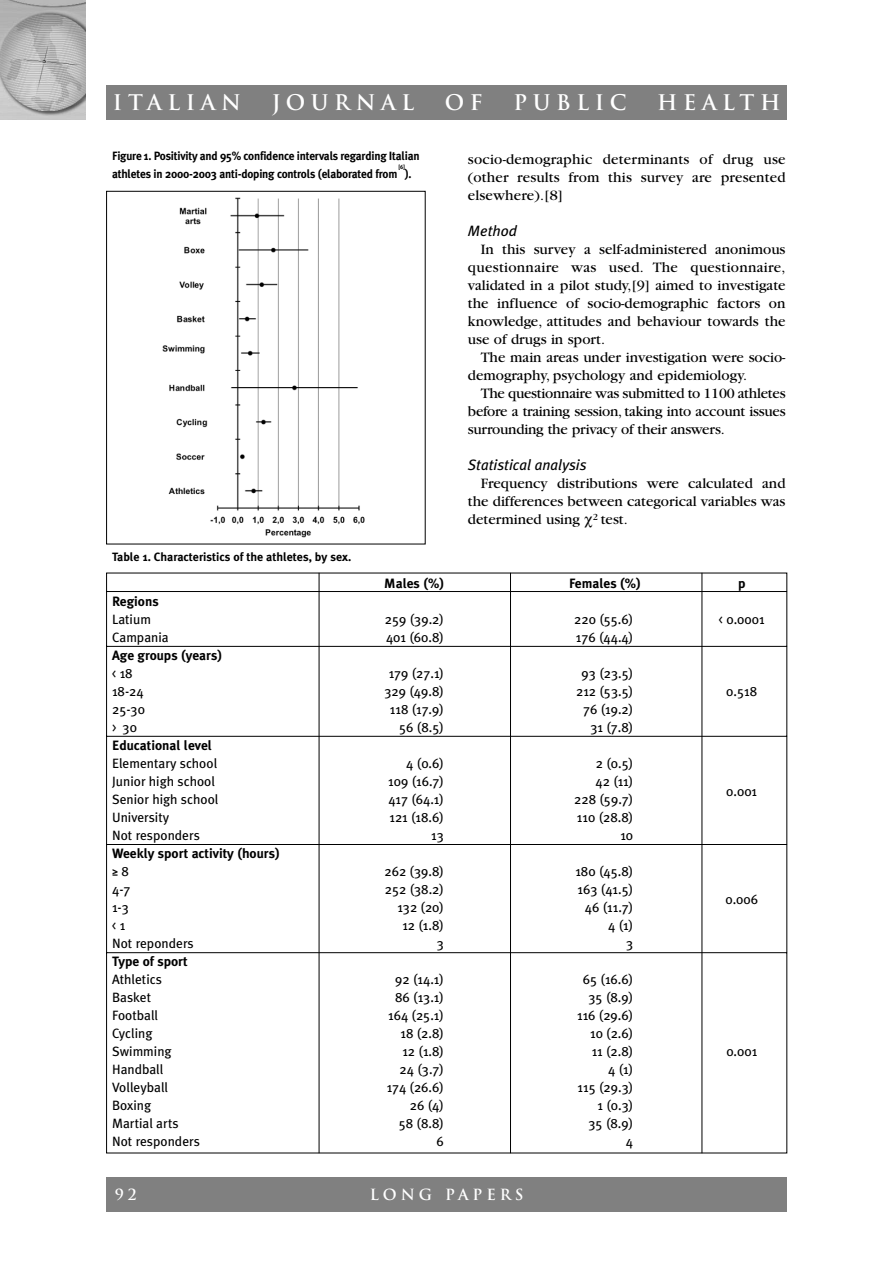
<style>
.page{position:relative;width:893px;height:1263px;background:#fff}
.page>*{position:absolute;margin:0;border:0;box-sizing:border-box;transform-origin:0 0}
.t1{font:700 21px "Trajan";letter-spacing:.265em;color:#fff}
.t2{font:15px/18px "Garamond";color:#000;text-align:justify}
.t3{font:italic 15px "Meta Plus";color:#000}
.t4{font:700 15px "Trajan";letter-spacing:.265em;color:#fff}
.t5{font:13.5px "Meta Plus";color:#000}
.t6{font:700 13.5px/18px "Meta Plus";color:#000}
.t7{font:13.5px "Meta";color:#000}
.t8{font:700 12px/18px "Meta Plus";letter-spacing:-.015em;color:#000;scale:.95 1}
.t9{font:700 12px "Meta Plus";letter-spacing:-.015em;color:#000}
.t10{font:700 6px "Meta Plus";color:#000;scale:.95 1}
.s1{font-family:"Meta"}
.s2{font-family:"Meta";font-weight:400}
.s3{font-weight:400}
.s4{font-family:"Meta Plus"}
</style>
<div class="page">
<div style="left:106px;top:85px;width:681px;height:34px;background:#808080"></div>
<img style="left:0;top:0;width:85px;height:119px">
<div style="left:106px;top:1178px;width:681px;height:34px;background:#808080"></div>
<svg style="left:106px;top:573px;width:681px;height:580px"></svg>
<hr style="left:319px;top:573px;width:1px;height:580px;background:#000">
<hr style="left:510px;top:573px;width:1px;height:580px;background:#000">
<hr style="left:701px;top:573px;width:1px;height:580px;background:#000">
<img style="left:162px;top:197px;width:203px;height:341px">
<div style="left:106px;top:191px;width:319px;height:353px;border:1px solid #000"></div>
<h1 class="t1" style="left:113px;top:90px;width:130px">ITALIAN</h1>
<h1 class="t1" style="left:272px;top:90px;width:144px">JOURNAL</h1>
<h1 class="t1" style="left:445px;top:90px;width:39px">O F</h1>
<h1 class="t1" style="left:513px;top:90px;width:115px">PUBLIC</h1>
<h1 class="t1" style="left:657px;top:90px;width:125px">HEALTH</h1>
<p class="t8" style="left:112px;top:147px;width:325px">Figure 1. Positivity and 95% confidence intervals regarding Italian athletes in 2000-2003 anti-doping controls (elaborated from</p>
<p class="t10" style="left:398px;top:165px;width:8px">[6]</p>
<p class="t8" style="left:405px;top:165px;width:9px">).</p>
<p class="t9" style="left:112px;top:552px;width:241px">Table 1. Characteristics of the athletes, by sex.</p>
<p class="t2" style="left:468px;top:151px;width:319px">socio-demographic determinants of drug use (other results from this survey are presented elsewhere).[8]</p>
<p class="t3" style="left:468px;top:224px;width:51px">Method</p>
<p class="t2" style="left:468px;top:241px;width:319px;text-indent:13px">In this survey a self-administered anonimous questionnaire was used. The questionnaire, validated in a pilot study,[9] aimed to investigate the influence of socio-demographic factors on knowledge, attitudes and behaviour towards the use of drugs in sport.</p>
<p class="t2" style="left:468px;top:349px;width:319px;text-indent:13px">The main areas under investigation were socio&shy;demography, psychology and epidemiology.</p>
<p class="t2" style="left:468px;top:385px;width:319px;text-indent:13px">The questionnaire was submitted to 1100 athletes before a training session, taking into account issues surrounding the privacy of their answers.</p>
<p class="t3" style="left:468px;top:458px;width:120px">Statistical analysis</p>
<p class="t2" style="left:468px;top:475px;width:319px;text-indent:13px">Frequency distributions were calculated and the differences between categorical variables was determined using <sup>2</sup> test.</p>
<p class="t6" style="left:384px;top:575px;width:61px">Males (%)</p>
<p class="t6" style="left:569px;top:575px;width:73px">Females (%)</p>
<p class="t6" style="left:738px;top:575px;width:9px">p</p>
<p class="t6" style="left:112px;top:593px;width:48px">Regions</p>
<p class="t5" style="left:112px;top:613px;width:40px">Latium</p>
<p class="t5" style="left:385px;top:613px;width:61px">259 (39.2)</p>
<p class="t5" style="left:574px;top:613px;width:61px">220 (55.6)</p>
<p class="t5" style="left:718px;top:613px;width:47px"><span class="s1">&lt;</span> 0.0001</p>
<p class="t5" style="left:112px;top:631px;width:58px">Campania</p>
<p class="t5" style="left:386px;top:631px;width:59px">401 (60.8)</p>
<p class="t5" style="left:576px;top:631px;width:59px">176 (44.4)</p>
<p class="t6" style="left:112px;top:647px;width:111px">Age groups (years) <span class="s2">&lt;</span> <span class="s3">18</span></p>
<p class="t5" style="left:389px;top:667px;width:57px">179 (27.1)</p>
<p class="t5" style="left:581px;top:667px;width:53px">93 (23.5)</p>
<p class="t5" style="left:112px;top:685px;width:33px">18-24</p>
<p class="t5" style="left:384px;top:685px;width:61px">329 (49.8)</p>
<p class="t5" style="left:576px;top:685px;width:59px">212 (53.5)</p>
<p class="t5" style="left:726px;top:685px;width:32px">0.518</p>
<p class="t5" style="left:112px;top:703px;width:34px">25-30</p>
<p class="t5" style="left:390px;top:703px;width:56px">118 (17.9)</p>
<p class="t5" style="left:583px;top:703px;width:52px">76 (19.2)</p>
<p class="t5" style="left:112px;top:721px;width:26px"><span class="s1">&gt;</span> 30</p>
<p class="t5" style="left:399px;top:721px;width:46px">56 (8.5)</p>
<p class="t5" style="left:590px;top:721px;width:44px">31 (7.8)</p>
<p class="t6" style="left:112px;top:737px;width:101px">Educational level</p>
<p class="t5" style="left:112px;top:757px;width:107px">Elementary school</p>
<p class="t5" style="left:406px;top:757px;width:39px">4 (0.6)</p>
<p class="t5" style="left:596px;top:757px;width:39px">2 (0.5)</p>
<p class="t5" style="left:112px;top:775px;width:104px">Junior high school</p>
<p class="t5" style="left:388px;top:775px;width:57px">109 (16.7)</p>
<p class="t5" style="left:595px;top:775px;width:39px">42 (11)</p>
<p class="t5" style="left:112px;top:793px;width:108px">Senior high school</p>
<p class="t5" style="left:388px;top:793px;width:57px">417 (64.1)</p>
<p class="t5" style="left:574px;top:793px;width:60px">228 (59.7)</p>
<p class="t5" style="left:726px;top:786px;width:32px">0.001</p>
<p class="t5" style="left:112px;top:811px;width:59px">University</p>
<p class="t5" style="left:389px;top:811px;width:56px">121 (18.6)</p>
<p class="t5" style="left:577px;top:811px;width:58px">110 (28.8)</p>
<p class="t5" style="left:112px;top:829px;width:89px">Not responders</p>
<p class="t5" style="left:431px;top:829px;width:14px">13</p>
<p class="t5" style="left:620px;top:829px;width:14px">10</p>
<p class="t6" style="left:112px;top:845px;width:169px">Weekly sport activity (hours)</p>
<p class="t5" style="left:112px;top:865px;width:18px">≥ 8</p>
<p class="t5" style="left:384px;top:865px;width:61px">262 (39.8)</p>
<p class="t5" style="left:575px;top:865px;width:59px">180 (45.8)</p>
<p class="t5" style="left:112px;top:883px;width:20px">4-7</p>
<p class="t5" style="left:385px;top:883px;width:61px">252 (38.2)</p>
<p class="t5" style="left:577px;top:883px;width:57px">163 (41.5)</p>
<p class="t5" style="left:112px;top:901px;width:18px">1-3</p>
<p class="t5" style="left:397px;top:901px;width:48px">132 (20)</p>
<p class="t5" style="left:585px;top:901px;width:50px">46 (11.7)</p>
<p class="t5" style="left:725px;top:894px;width:34px">0.006</p>
<p class="t7" style="left:112px;top:920px;width:15px">&lt;<span class="s4">1</span></p>
<p class="t5" style="left:402px;top:919px;width:43px">12 (1.8)</p>
<p class="t5" style="left:608px;top:919px;width:26px">4 (1)</p>
<p class="t5" style="left:112px;top:937px;width:83px">Not reponders</p>
<p class="t5" style="left:437px;top:937px;width:9px">3</p>
<p class="t5" style="left:626px;top:937px;width:9px">3</p>
<p class="t6" style="left:112px;top:953px;width:77px">Type of sport</p>
<p class="t5" style="left:112px;top:973px;width:51px">Athletics</p>
<p class="t5" style="left:395px;top:973px;width:50px">92 (14.1)</p>
<p class="t5" style="left:583px;top:973px;width:52px">65 (16.6)</p>
<p class="t5" style="left:112px;top:991px;width:41px">Basket</p>
<p class="t5" style="left:395px;top:991px;width:50px">86 (13.1)</p>
<p class="t5" style="left:588px;top:991px;width:46px">35 (8.9)</p>
<p class="t5" style="left:112px;top:1009px;width:48px">Football</p>
<p class="t5" style="left:388px;top:1009px;width:57px">164 (25.1)</p>
<p class="t5" style="left:577px;top:1009px;width:58px">116 (29.6)</p>
<p class="t5" style="left:112px;top:1027px;width:42px">Cycling</p>
<p class="t5" style="left:400px;top:1027px;width:45px">18 (2.8)</p>
<p class="t5" style="left:590px;top:1027px;width:45px">10 (2.6)</p>
<p class="t5" style="left:112px;top:1045px;width:61px">Swimming</p>
<p class="t5" style="left:402px;top:1045px;width:43px">12 (1.8)</p>
<p class="t5" style="left:591px;top:1045px;width:43px">11 (2.8)</p>
<p class="t5" style="left:726px;top:1045px;width:32px">0.001</p>
<p class="t5" style="left:112px;top:1063px;width:53px">Handball</p>
<p class="t5" style="left:399px;top:1063px;width:46px">24 (3.7)</p>
<p class="t5" style="left:608px;top:1063px;width:26px">4 (1)</p>
<p class="t5" style="left:112px;top:1081px;width:58px">Volleyball</p>
<p class="t5" style="left:386px;top:1081px;width:59px">174 (26.6)</p>
<p class="t5" style="left:577px;top:1081px;width:57px">115 (29.3)</p>
<p class="t5" style="left:112px;top:1099px;width:41px">Boxing</p>
<p class="t5" style="left:410px;top:1099px;width:36px">26 (4)</p>
<p class="t5" style="left:597px;top:1099px;width:37px">1 (0.3)</p>
<p class="t5" style="left:112px;top:1117px;width:68px">Martial arts</p>
<p class="t5" style="left:398px;top:1117px;width:47px">58 (8.8)</p>
<p class="t5" style="left:588px;top:1117px;width:46px">35 (8.9)</p>
<p class="t5" style="left:112px;top:1135px;width:89px">Not responders</p>
<p class="t5" style="left:436px;top:1135px;width:9px">6</p>
<p class="t5" style="left:626px;top:1135px;width:9px">4</p>
<p class="t4" style="left:115px;top:1186px;width:23px">9 2</p>
<p class="t4" style="left:370px;top:1186px;width:155px">LONG PAPERS</p>
</div>
